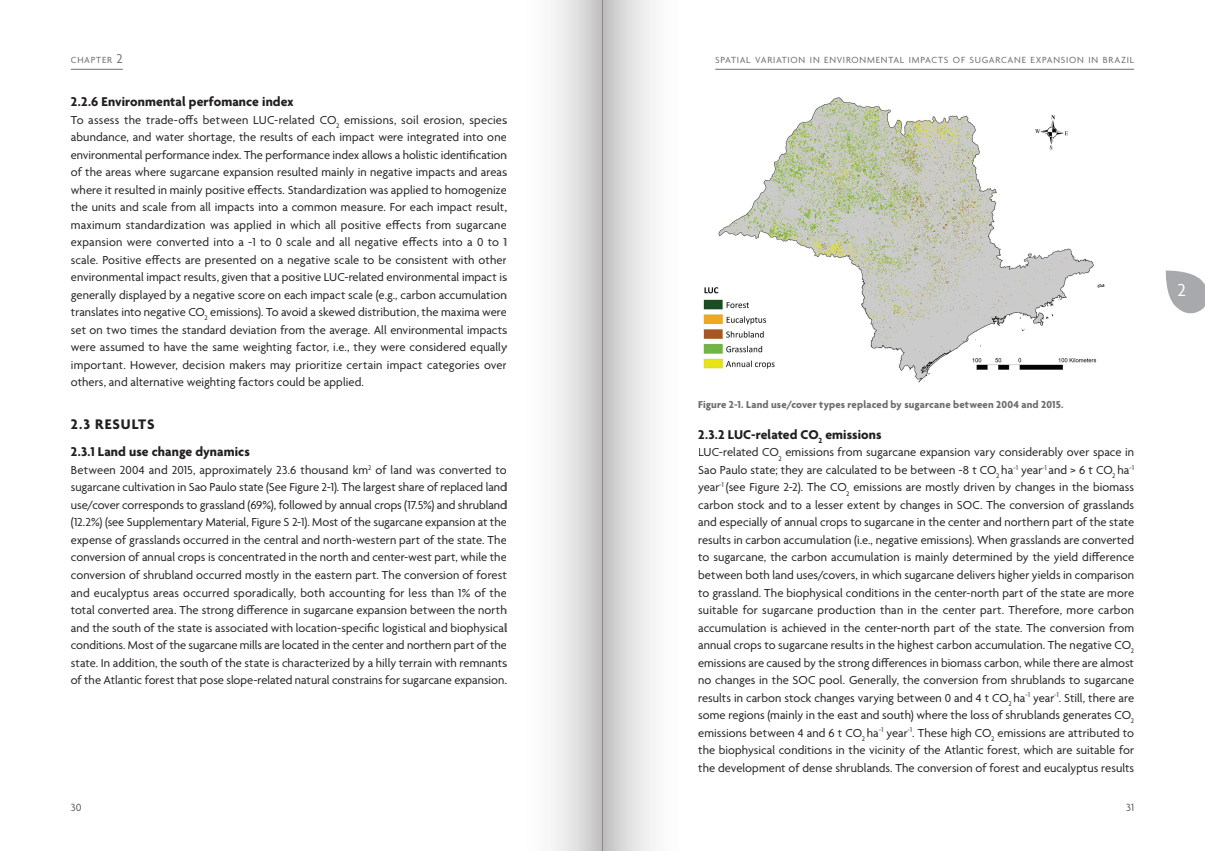
<style>
.page{position:relative;width:1205px;height:851px;background:#fff}
.page>*{position:absolute;margin:0;border:0;box-sizing:border-box;transform-origin:0 0}
.t1{font:18.75px "Agenda";color:#fff}
.Kop_1{font:700 15px "Agenda";letter-spacing:.06em;color:#231f20}
.Kop_2{font:700 13.75px "Agenda";letter-spacing:.005em;color:#231f20}
.Alinea___afstand{font:12.5px/17.5px "Agenda";color:#231f20;text-align:justify}
.t2{font:11.25px "Agenda";color:#57585a}
.Figuur_titel_-_onder{font:700 10.88px "Agenda";letter-spacing:.015em;color:#6c6d70}
.t3{font:9.62px "Agenda";letter-spacing:.075em;color:#6c6d70}
.s1{font-size:13.75px}
</style>
<div class="page">
<hr style="left:71px;top:69px;width:52px;height:1px;background:#6c6d70">
<hr style="left:715px;top:69px;width:419px;height:1px;background:#6c6d70">
<img style="left:702px;top:97px;width:403px;height:286px">
<svg style="left:1165px;top:270px;width:40px;height:44px"></svg>
<div style="left:602px;top:0;width:96px;height:850px;background:linear-gradient(to right,#cccbcc,#fff)"></div>
<div style="left:507px;top:0;width:95px;height:850px;background:linear-gradient(to right,#fff,#cfcece)"></div>
<p class="t3" style="left:71px;top:55px;width:53px">CHAPTER <span class="s1">2</span></p>
<p class="t3" style="left:715px;top:55px;width:420px">SPATIAL VARIATION IN ENVIRONMENTAL IMPACTS OF SUGARCANE EXPANSION IN BRAZIL</p>
<p class="Kop_2" style="left:71px;top:94px;width:225px">2.2.6 Environmental perfomance index</p>
<p class="Alinea___afstand" style="left:71px;top:112px;width:437px">To assess the trade-offs between LUC-related CO<sub>2</sub> emissions, soil erosion, species abundance, and water shortage, the results of each impact were integrated into one environmental performance index. The performance index allows a holistic identification of the areas where sugarcane expansion resulted mainly in negative impacts and areas where it resulted in mainly positive effects. Standardization was applied to homogenize the units and scale from all impacts into a common measure. For each impact result, maximum standardization was applied in which all positive effects from sugarcane expansion were converted into a -1 to 0 scale and all negative effects into a 0 to 1 scale. Positive effects are presented on a negative scale to be consistent with other environmental impact results, given that a positive LUC-related environmental impact is generally displayed by a negative score on each impact scale (e.g., carbon accumulation translates into negative CO<sub>2</sub> emissions). To avoid a skewed distribution, the maxima were set on two times the standard deviation from the average. All environmental impacts were assumed to have the same weighting factor, i.e., they were considered equally important. However, decision makers may prioritize certain impact categories over others, and alternative weighting factors could be applied.</p>
<p class="Kop_1" style="left:71px;top:416px;width:85px">2.3 RESULTS</p>
<p class="Kop_2" style="left:71px;top:444px;width:180px">2.3.1 Land use change dynamics</p>
<p class="Alinea___afstand" style="left:71px;top:462px;width:437px">Between 2004 and 2015, approximately 23.6 thousand km<sup>2</sup> of land was converted to sugarcane cultivation in Sao Paulo state (See Figure 2-1). The largest share of replaced land use/cover corresponds to grassland (69%), followed by annual crops (17.5%) and shrubland (12.2%) (see Supplementary Material, Figure S 2-1). Most of the sugarcane expansion at the expense of grasslands occurred in the central and north-western part of the state. The conversion of annual crops is concentrated in the north and center-west part, while the conversion of shrubland occurred mostly in the eastern part. The conversion of forest and eucalyptus areas occurred sporadically, both accounting for less than 1% of the total converted area. The strong difference in sugarcane expansion between the north and the south of the state is associated with location-specific logistical and biophysical conditions. Most of the sugarcane mills are located in the center and northern part of the state. In addition, the south of the state is characterized by a hilly terrain with remnants of the Atlantic forest that pose slope-related natural constrains for sugarcane expansion.</p>
<p class="Figuur_titel_-_onder" style="left:698px;top:399px;width:367px">Figure 2-1. Land use/cover types replaced by sugarcane between 2004 and 2015.</p>
<p class="Kop_2" style="left:698px;top:427px;width:185px">2.3.2 LUC-related CO<sub>2</sub> emissions</p>
<p class="Alinea___afstand" style="left:698px;top:444px;width:437px">LUC-related CO<sub>2</sub> emissions from sugarcane expansion vary considerably over space in Sao Paulo state; they are calculated to be between -8 t CO<sub>2</sub> ha<sup>−1</sup> year<sup>−1</sup> and &gt; 6 t CO<sub>2</sub> ha<sup>−1 </sup>year<sup>−1</sup> (see Figure 2-2). The CO<sub>2</sub> emissions are mostly driven by changes in the biomass carbon stock and to a lesser extent by changes in SOC. The conversion of grasslands and especially of annual crops to sugarcane in the center and northern part of the state results in carbon accumulation (i.e., negative emissions). When grasslands are converted to sugarcane, the carbon accumulation is mainly determined by the yield difference between both land uses/covers, in which sugarcane delivers higher yields in comparison to grassland. The biophysical conditions in the center-north part of the state are more suitable for sugarcane production than in the center part. Therefore, more carbon accumulation is achieved in the center-north part of the state. The conversion from annual crops to sugarcane results in the highest carbon accumulation. The negative CO<sub>2 </sub>emissions are caused by the strong differences in biomass carbon, while there are almost no changes in the SOC pool. Generally, the conversion from shrublands to sugarcane results in carbon stock changes varying between 0 and 4 t CO<sub>2</sub> ha<sup>−1</sup> year<sup>−1</sup>. Still, there are some regions (mainly in the east and south) where the loss of shrublands generates CO<sub>2 </sub>emissions between 4 and 6 t CO<sub>2</sub> ha<sup>−1</sup> year<sup>−1</sup>. These high CO<sub>2</sub> emissions are attributed to the biophysical conditions in the vicinity of the Atlantic forest, which are suitable for the development of dense shrublands. The conversion of forest and eucalyptus results</p>
<p class="t2" style="left:71px;top:800px;width:12px">30</p>
<p class="t2" style="left:1126px;top:800px;width:9px">31</p>
<h1 class="t1" style="left:1177px;top:280px;width:10px">2</h1>
</div>
